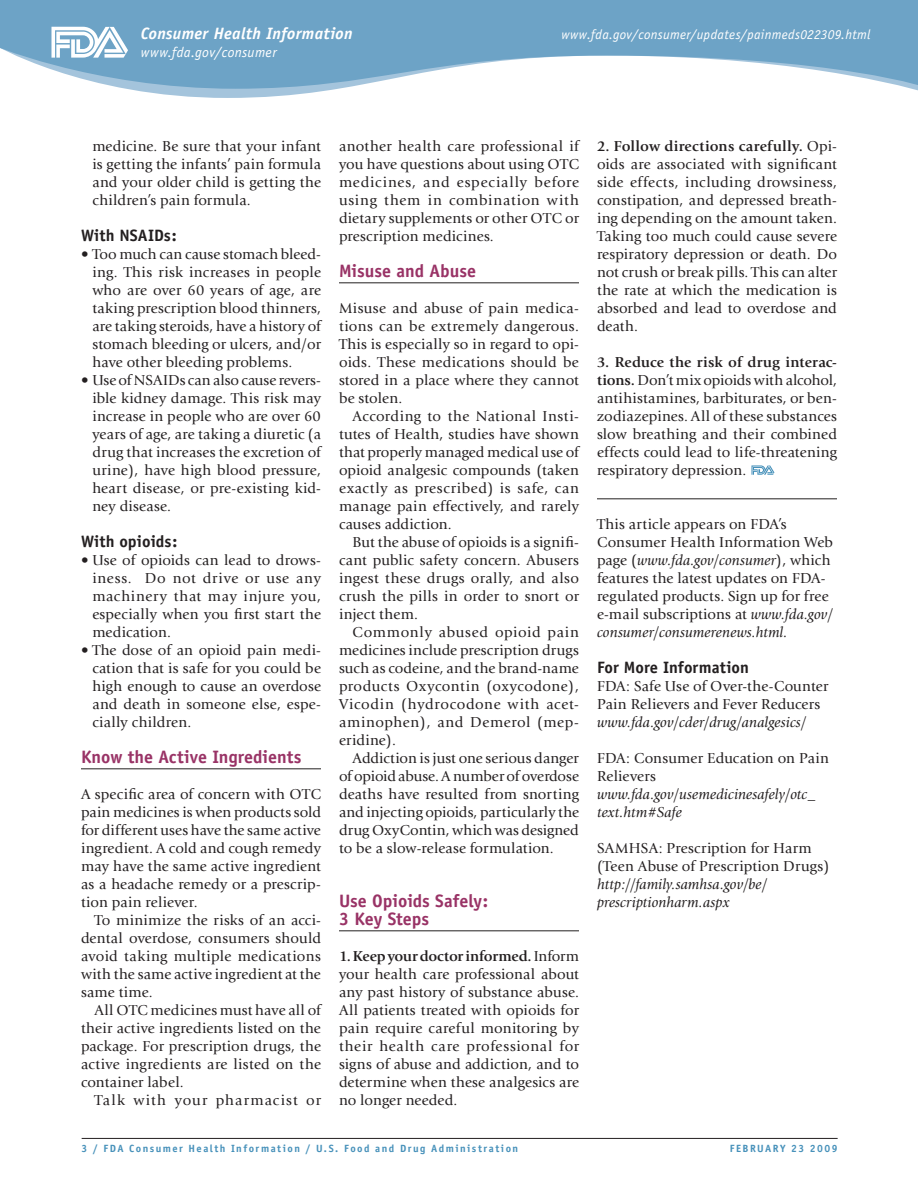
<style>
.page{position:relative;width:918px;height:1188px;background:#fff}
.page>*{position:absolute;margin:0;border:0;box-sizing:border-box;transform-origin:0 0}
.Main_Sub-Heads_copy{font:700 18px "Officina Sans";color:#936}
.Sub-Heads{font:700 16.5px "Officina Sans";color:#231f20}
.t1{font:italic 700 16.5px "Officina Sans";letter-spacing:.015em;color:#fff}
.Body_Text{font:700 16.5px "Officina Sans";letter-spacing:.005em;color:#231f20}
.Body_Text-2{font:15px/18px "Giovanni";letter-spacing:.015em;color:#231f20;text-align:justify}
.Body_Text-3{font:italic 15px/18px "Giovanni";letter-spacing:.005em;color:#231f20}
.Body_Text-4{font:15px "Giovanni";letter-spacing:.07em;color:#231f20}
.t2{font:italic 14.25px "Officina Sans";letter-spacing:.025em;color:#fff}
.t3{font:italic 13.5px "Officina Sans";letter-spacing:.025em;color:#fff}
.t4{font:700 10.5px "Officina Sans";letter-spacing:.14em;color:#4791ba}
.s1{font-weight:700}
.s2{font-style:italic}
</style>
<div class="page">
<svg style="left:128px;top:89px;width:790px;height:9px"></svg>
<svg style="left:0;top:0;width:918px;height:89px;fill:#6da3c6"></svg>
<hr style="left:82px;top:1138px;width:756px;height:1px;background:#231f20">
<svg style="left:51px;top:27px;width:76px;height:31px"></svg>
<hr style="left:81px;top:768px;width:240px;height:1px;background:#231f20">
<hr style="left:339px;top:282px;width:240px;height:1px;background:#231f20">
<hr style="left:339px;top:930px;width:240px;height:1px;background:#231f20">
<svg style="left:751px;top:465px;width:23px;height:10px"></svg>
<hr style="left:597px;top:498px;width:240px;height:1px;background:#231f20">
<p class="t1" style="left:141px;top:23px;width:213px">Consumer Health Information</p>
<p class="t2" style="left:141px;top:44px;width:137px">www.fda.gov/consumer</p>
<p class="t3" style="left:561px;top:26px;width:311px">www.fda.gov/consumer/updates/painmeds022309.html</p>
<p class="Body_Text-2" style="left:92px;top:137px;width:230px">medicine. Be sure that your infant is getting the infants’ pain formula and your older child is getting the children’s pain formula.</p>
<p class="Body_Text" style="left:81px;top:225px;width:97px">With NSAIDs:</p>
<p class="Body_Text-2" style="left:92px;top:245px;width:230px;text-indent:-11px">• Too much can cause stomach bleed&shy;ing. This risk increases in people who are over 60 years of age, are taking prescription blood thinners, are taking steroids, have a history of stomach bleeding or ulcers, and/or have other bleeding problems.</p>
<p class="Body_Text-2" style="left:92px;top:371px;width:230px;text-indent:-11px">• Use of NSAIDs can also cause revers&shy;ible kidney damage. This risk may increase in people who are over 60 years of age, are taking a diuretic (a drug that increases the excretion of urine), have high blood pressure, heart disease, or pre-existing kid&shy;ney disease.</p>
<p class="Sub-Heads" style="left:81px;top:531px;width:98px">With opioids:</p>
<p class="Body_Text-2" style="left:92px;top:551px;width:230px;text-indent:-11px">• Use of opioids can lead to drows&shy;iness. Do not drive or use any machinery that may injure you, especially when you first start the medication.</p>
<p class="Body_Text-2" style="left:92px;top:641px;width:230px;text-indent:-11px">• The dose of an opioid pain medi&shy;cation that is safe for you could be high enough to cause an overdose and death in someone else, espe&shy;cially children.</p>
<p class="Main_Sub-Heads_copy" style="left:81px;top:746px;width:222px">Know the Active Ingredients</p>
<p class="Body_Text-2" style="left:81px;top:785px;width:242px">A specific area of concern with OTC pain medicines is when products sold for different uses have the same active ingredient. A cold and cough remedy may have the same active ingredient as a headache remedy or a prescrip&shy;tion pain reliever.</p>
<p class="Body_Text-2" style="left:81px;top:911px;width:242px;text-indent:14px">To minimize the risks of an acci&shy;dental overdose, consumers should avoid taking multiple medications with the same active ingredient at the same time.</p>
<p class="Body_Text-2" style="left:81px;top:1001px;width:241px;text-indent:14px">All OTC medicines must have all of their active ingredients listed on the package. For prescription drugs, the active ingredients are listed on the container label.</p>
<p class="Body_Text-4" style="left:94px;top:1092px;width:228px">Talk with your pharmacist or</p>
<p class="Body_Text-2" style="left:339px;top:137px;width:242px">another health care professional if you have questions about using OTC medicines, and especially before using them in combination with dietary supplements or other OTC or prescription medicines.</p>
<p class="Main_Sub-Heads_copy" style="left:339px;top:260px;width:139px">Misuse and Abuse</p>
<p class="Body_Text-2" style="left:339px;top:299px;width:242px">Misuse and abuse of pain medica&shy;tions can be extremely dangerous.<br>This is especially so in regard to opi&shy;oids. These medications should be stored in a place where they cannot be stolen.</p>
<p class="Body_Text-2" style="left:339px;top:407px;width:242px;text-indent:14px">According to the National Insti&shy;tutes of Health, studies have shown that properly managed medical use of opioid analgesic compounds (taken exactly as prescribed) is safe, can manage pain effectively, and rarely causes addiction.</p>
<p class="Body_Text-2" style="left:339px;top:533px;width:242px;text-indent:14px">But the abuse of opioids is a signifi&shy;cant public safety concern. Abusers ingest these drugs orally, and also crush the pills in order to snort or inject them.</p>
<p class="Body_Text-2" style="left:339px;top:623px;width:242px;text-indent:14px">Commonly abused opioid pain medicines include prescription drugs such as codeine, and the brand-name products Oxycontin (oxycodone), Vicodin (hydrocodone with acet&shy;aminophen), and Demerol (mep&shy;eridine).</p>
<p class="Body_Text-2" style="left:339px;top:749px;width:241px;text-indent:14px">Addiction is just one serious danger of opioid abuse. A number of overdose deaths have resulted from snorting and injecting opioids, particularly the drug OxyContin, which was designed to be a slow-release formulation.</p>
<p class="Main_Sub-Heads_copy" style="left:339px;top:890px;width:151px">Use Opioids Safely:</p>
<p class="Main_Sub-Heads_copy" style="left:339px;top:908px;width:92px">3 Key Steps</p>
<p class="Body_Text-2" style="left:339px;top:947px;width:242px"><span class="s1">1. Keep your doctor informed.</span> Inform your health care professional about any past history of substance abuse.<br>All patients treated with opioids for pain require careful monitoring by their health care professional for signs of abuse and addiction, and to determine when these analgesics are no longer needed.</p>
<p class="Body_Text-2" style="left:597px;top:137px;width:242px"><span class="s1">2. Follow directions carefully.</span> Opi&shy;oids are associated with significant side effects, including drowsiness, constipation, and depressed breath&shy;ing depending on the amount taken.<br>Taking too much could cause severe respiratory depression or death. Do not crush or break pills. This can alter the rate at which the medication is absorbed and lead to overdose and death.</p>
<p class="Body_Text-2" style="left:597px;top:353px;width:242px"><span class="s1">3. Reduce the risk of drug interac&shy;tions.</span> Don’t mix opioids with alcohol, antihistamines, barbiturates, or ben&shy;zodiazepines. All of these substances slow breathing and their combined effects could lead to life-threatening respiratory depression.</p>
<p class="Body_Text-2" style="left:597px;top:515px;width:238px;text-align:left">This article appears on FDA’s Consumer Health Information Web page (<span class="s2">www.fda.gov/consumer</span>), which features the latest updates on FDA&shy;regulated products. Sign up for free e-mail subscriptions at <span class="s2">www.fda.gov/ consumer/consumerenews.html.</span></p>
<p class="Sub-Heads" style="left:597px;top:657px;width:153px">For More Information</p>
<p class="Body_Text-2" style="left:597px;top:677px;width:233px">FDA: Safe Use of Over-the-Counter<br>Pain Relievers and Fever Reducers</p>
<p class="Body_Text-3" style="left:597px;top:714px;width:211px">www.fda.gov/cder/drug/analgesics/</p>
<p class="Body_Text-2" style="left:597px;top:749px;width:233px">FDA: Consumer Education on Pain<br>Relievers</p>
<p class="Body_Text-3" style="left:597px;top:786px;width:220px">www.fda.gov/usemedicinesafely/otc_ text.htm#Safe</p>
<p class="Body_Text-2" style="left:597px;top:839px;width:216px">SAMHSA: Prescription for Harm</p>
<p class="Body_Text-2" style="left:597px;top:857px;width:234px">(Teen Abuse of Prescription Drugs)</p>
<p class="Body_Text-3" style="left:597px;top:876px;width:171px">http://family.samhsa.gov/be/ prescriptionharm.aspx</p>
<p class="t4" style="left:82px;top:1142px;width:438px">3 / FDA Consumer Health Information / U.S. Food and Drug Administration</p>
<p class="t4" style="left:730px;top:1142px;width:109px">FEBRUARY 23 2009</p>
</div>
